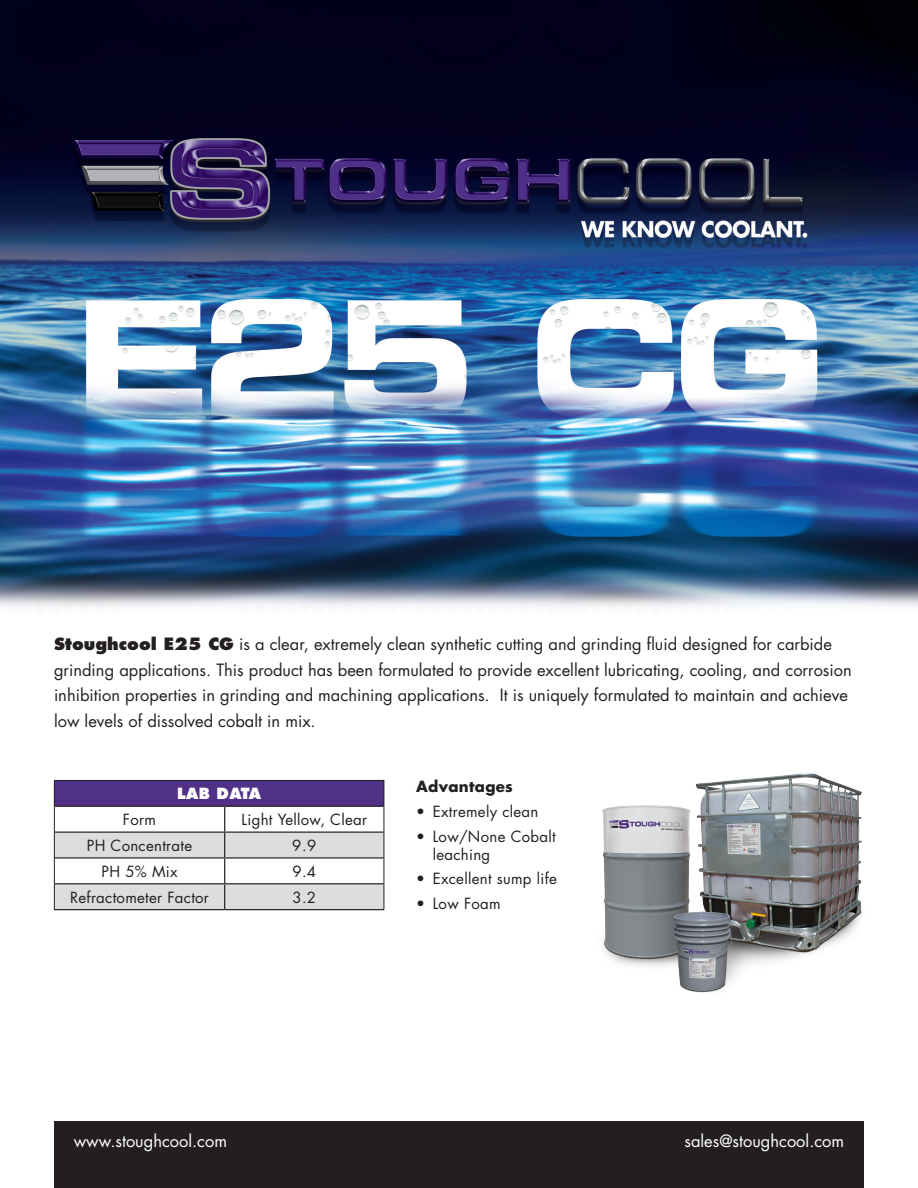
<style>
.page{position:relative;width:918px;height:1188px;background:#fff}
.page>*{position:absolute;margin:0;border:0;box-sizing:border-box;transform-origin:0 0}
.t1{font:16.5px/25.5px "Futura";color:#231f20}
.t2{font:16.5px "Futura";color:#fff}
.t3{font:15px/18px "Futura";letter-spacing:.02em;color:#231f20}
.t4{font:700 15px "Futura";letter-spacing:.02em;color:#231f20}
.t5{font:800 15px "Futura";letter-spacing:.02em;color:#fff}
.s1{font-weight:800}
</style>
<div class="page">
<img style="left:0;top:0;width:918px;height:608px">
<img style="left:602px;top:773px;width:260px;height:220px">
<div style="left:54px;top:1121px;width:810px;height:67px;background:#231f20"></div>
<hr style="left:54px;top:780px;width:171px;height:1px;background:#231f20">
<hr style="left:225px;top:780px;width:159px;height:1px;background:#231f20">
<svg style="left:54px;top:781px;width:331px;height:129px"></svg>
<hr style="left:54px;top:909px;width:171px;height:1px;background:#231f20">
<hr style="left:225px;top:909px;width:159px;height:1px;background:#231f20">
<p class="t1" style="left:54px;top:631px;width:799px"><span class="s1">Stoughcool E25 CG</span> is a clear, extremely clean synthetic cutting and grinding fluid designed for carbide grinding applications. This product has been formulated to provide excellent lubricating, cooling, and corrosion inhibition properties in grinding and machining applications. It is uniquely formulated to maintain and achieve low levels of dissolved cobalt in mix.</p>
<p class="t5" style="left:177px;top:784px;width:86px">LAB DATA</p>
<p class="t3" style="left:123px;top:810px;width:35px">Form</p>
<p class="t3" style="left:242px;top:810px;width:127px">Light Yellow, Clear</p>
<p class="t3" style="left:87px;top:836px;width:107px">PH Concentrate</p>
<p class="t3" style="left:292px;top:836px;width:25px">9.9</p>
<p class="t3" style="left:102px;top:862px;width:77px">PH 5% Mix</p>
<p class="t3" style="left:292px;top:862px;width:25px">9.4</p>
<p class="t3" style="left:70px;top:888px;width:140px">Refractometer Factor</p>
<p class="t3" style="left:292px;top:888px;width:25px">3.2</p>
<p class="t4" style="left:416px;top:776px;width:98px">Advantages</p>
<p class="t3" style="left:416px;top:802px;width:124px">• Extremely clean</p>
<p class="t3" style="left:433px;top:827px;width:124px;text-indent:-16px">• Low/None Cobalt leaching</p>
<p class="t3" style="left:416px;top:870px;width:142px">• Excellent sump life</p>
<p class="t3" style="left:416px;top:894px;width:86px">• Low Foam</p>
<p class="t2" style="left:74px;top:1130px;width:155px">www.stoughcool.com</p>
<p class="t2" style="left:684px;top:1130px;width:161px">sales@stoughcool.com</p>
</div>
